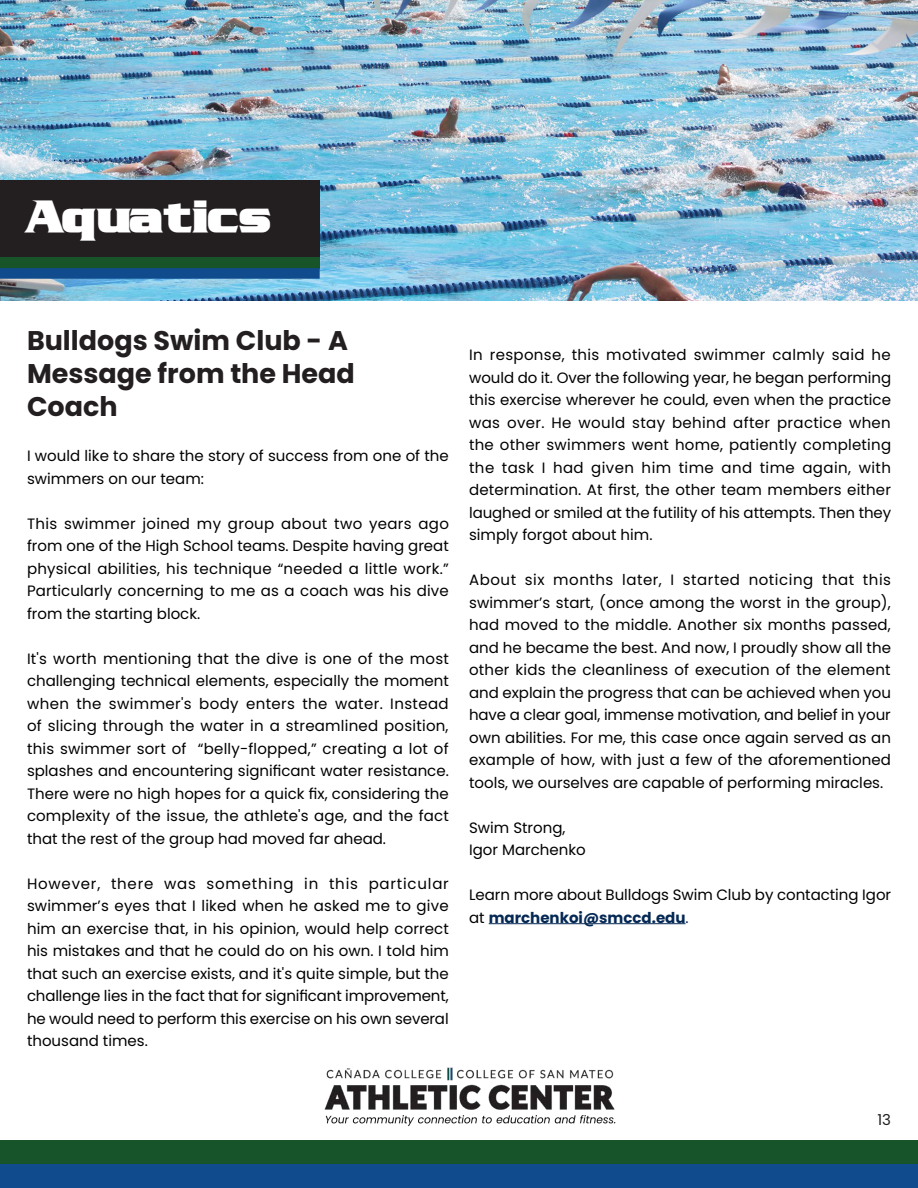
<style>
.page{position:relative;width:918px;height:1188px;background:#fff}
.page>*{position:absolute;margin:0;border:0;box-sizing:border-box;transform-origin:0 0}
.t1{font:700 48px "Straczynski";color:#fff}
.t2{font:700 27px/33px "Poppins";color:#231f20}
.t3{font:15px/22.5px "Poppins";color:#000;text-align:justify}
.t4{font:15px "Poppins";color:#231f20}
.s1{font-weight:700;color:#052954}
.s2{color:#052954}
</style>
<div class="page">
<img style="left:0;top:0;width:918px;height:301px">
<div style="left:0;top:1140px;width:918px;height:24px;background:#17542a"></div>
<div style="left:0;top:1164px;width:918px;height:24px;background:#0f4b8d"></div>
<div style="left:0;top:180px;width:320px;height:89px;background:#231f20"></div>
<div style="left:0;top:258px;width:320px;height:11px;background:#17542a"></div>
<svg style="left:0;top:268px;width:320px;height:11px;background:#124e8d"></svg>
<img style="left:324px;top:1067px;width:292px;height:60px">
<hr style="left:489px;top:923px;width:197px;height:1px;background:#052954">
<p class="t1" style="left:25px;top:186px;width:248px">Aquatics</p>
<p class="t2" style="left:27px;top:324px;width:329px">Bulldogs Swim Club - A<br>Message from the Head<br>Coach</p>
<p class="t3" style="left:27px;top:445px;width:423px">I would like to share the story of success from one of the swimmers on our team:</p>
<p class="t3" style="left:27px;top:512px;width:424px">This swimmer joined my group about two years ago from one of the High School teams. Despite having great physical abilities, his technique “needed a little work.” Particularly concerning to me as a coach was his dive from the starting block.</p>
<p class="t3" style="left:27px;top:647px;width:424px">It's worth mentioning that the dive is one of the most challenging technical elements, especially the moment when the swimmer's body enters the water. Instead of slicing through the water in a streamlined position, this swimmer sort of “belly-flopped,” creating a lot of splashes and encountering significant water resistance.<br>There were no high hopes for a quick fix, considering the complexity of the issue, the athlete's age, and the fact that the rest of the group had moved far ahead.</p>
<p class="t3" style="left:27px;top:872px;width:423px">However, there was something in this particular swimmer’s eyes that I liked when he asked me to give him an exercise that, in his opinion, would help correct his mistakes and that he could do on his own. I told him that such an exercise exists, and it's quite simple, but the challenge lies in the fact that for significant improvement, he would need to perform this exercise on his own several thousand times.</p>
<p class="t3" style="left:469px;top:344px;width:424px">In response, this motivated swimmer calmly said he would do it. Over the following year, he began performing this exercise wherever he could, even when the practice was over. He would stay behind after practice when the other swimmers went home, patiently completing the task I had given him time and time again, with determination. At first, the other team members either laughed or smiled at the futility of his attempts. Then they simply forgot about him.</p>
<p class="t3" style="left:469px;top:569px;width:424px">About six months later, I started noticing that this swimmer’s start, (once among the worst in the group), had moved to the middle. Another six months passed, and he became the best. And now, I proudly show all the other kids the cleanliness of execution of the element and explain the progress that can be achieved when you have a clear goal, immense motivation, and belief in your own abilities. For me, this case once again served as an example of how, with just a few of the aforementioned tools, we ourselves are capable of performing miracles.</p>
<p class="t3" style="left:469px;top:816px;width:98px">Swim Strong,</p>
<p class="t3" style="left:469px;top:839px;width:118px">Igor Marchenko</p>
<p class="t3" style="left:469px;top:884px;width:424px">Learn more about Bulldogs Swim Club by contacting Igor at <span class="s1">marchenkoi@smccd.edu</span><span class="s2">.</span></p>
<p class="t4" style="left:877px;top:1111px;width:15px">13</p>
</div>
